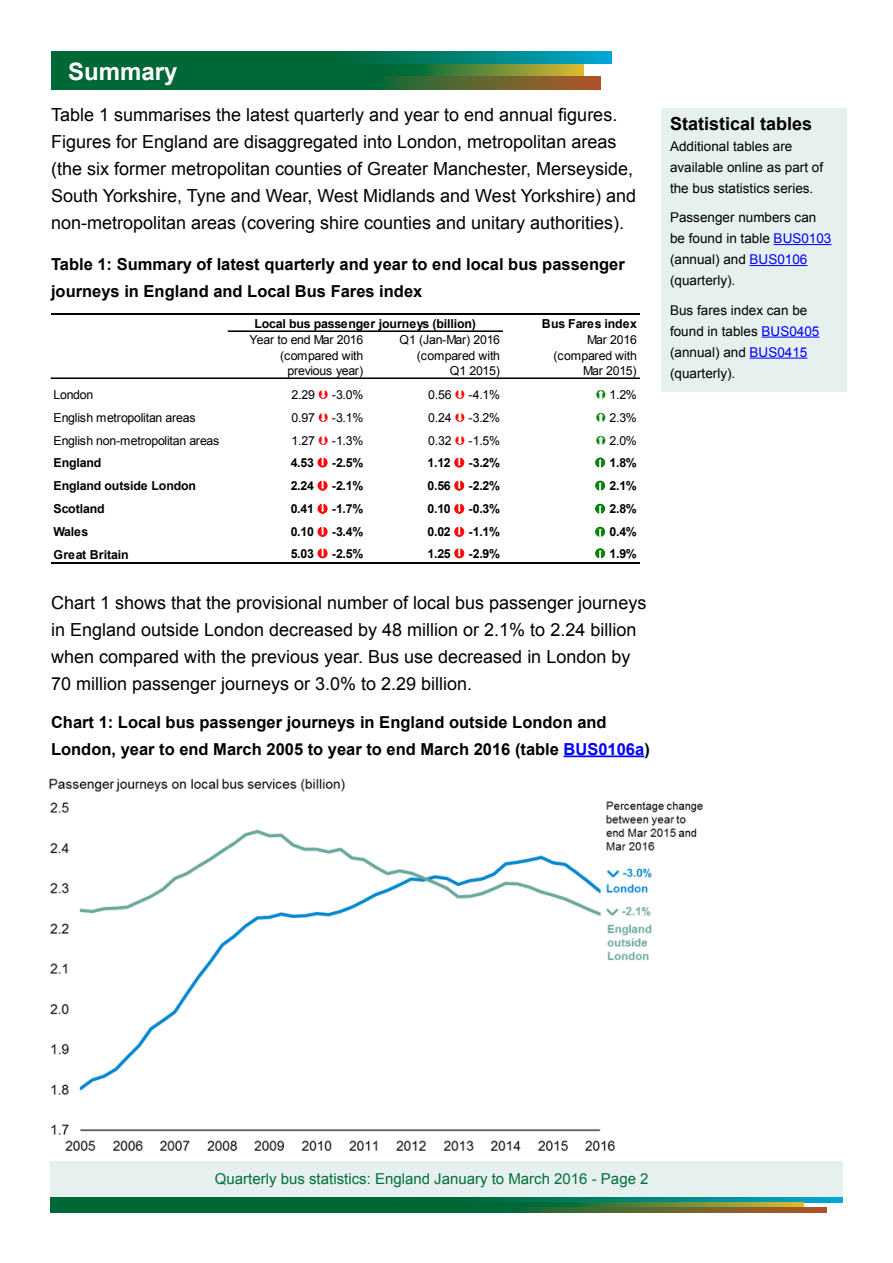
<style>
.page{position:relative;width:893px;height:1263px;background:#fff}
.page>*{position:absolute;margin:0;border:0;box-sizing:border-box;transform-origin:0 0}
.t1{font:700 24px "Arial";color:#fff}
.bold_intro_text{font:18px/27px "Arial";color:#000}
.t2{font:700 18px "Arial";color:#000}
.bold_intro_text-2{font:700 16.5px/27px "Arial";color:#000}
.t3{font:15px "Arial";color:#00703c}
.t4{font:13.5px/21px "Arial";color:#000}
.t5{font:12.3px/15.6px "Arial";letter-spacing:-.025em;color:#000;text-align:right}
.t6{font:700 12.3px "Arial";letter-spacing:-.01em;color:#000}
.s1{color:#00f}
</style>
<div class="page">
<div style="left:50px;top:1161px;width:792px;height:36px;background:#e6f0ee"></div>
<svg style="left:50px;top:1197px;width:792px;height:5px;background:#00765a"></svg>
<svg style="left:50px;top:1202px;width:753px;height:5px;background:#247437"></svg>
<svg style="left:50px;top:1207px;width:777px;height:6px;background:#286533"></svg>
<div style="left:662px;top:108px;width:185px;height:284px;background:#e6f0ee"></div>
<hr style="left:774px;top:244px;width:57px;height:1px;background:#00f">
<hr style="left:750px;top:265px;width:57px;height:1px;background:#00f">
<hr style="left:762px;top:337px;width:57px;height:1px;background:#00f">
<hr style="left:750px;top:358px;width:57px;height:1px;background:#00f">
<hr style="left:564px;top:755px;width:80px;height:2px;background:#00f">
<svg style="left:51px;top:64px;width:533px;height:13px;background:#247336"></svg>
<svg style="left:51px;top:51px;width:561px;height:13px;background:#00765a"></svg>
<svg style="left:51px;top:77px;width:550px;height:12px;background:#286533"></svg>
<svg style="left:52px;top:563px;width:587px;height:1px"></svg>
<hr style="left:51px;top:314px;width:588px;height:1px;background:#000">
<hr style="left:228px;top:331px;width:274px;height:1px;background:#000">
<hr style="left:51px;top:378px;width:588px;height:1px;background:#000">
<hr style="left:51px;top:562px;width:588px;height:1px;background:#000">
<img style="left:49px;top:778px;width:654px;height:373px">
<svg style="left:318px;top:458px;width:9px;height:9px"></svg>
<svg style="left:454px;top:458px;width:10px;height:9px"></svg>
<svg style="left:595px;top:458px;width:10px;height:9px"></svg>
<svg style="left:318px;top:481px;width:9px;height:9px"></svg>
<svg style="left:454px;top:481px;width:10px;height:9px"></svg>
<svg style="left:595px;top:481px;width:10px;height:9px"></svg>
<svg style="left:318px;top:504px;width:9px;height:10px"></svg>
<svg style="left:454px;top:504px;width:10px;height:10px"></svg>
<svg style="left:595px;top:504px;width:10px;height:9px"></svg>
<svg style="left:318px;top:527px;width:9px;height:10px"></svg>
<svg style="left:454px;top:527px;width:10px;height:10px"></svg>
<svg style="left:595px;top:527px;width:10px;height:10px"></svg>
<svg style="left:318px;top:549px;width:9px;height:9px"></svg>
<svg style="left:454px;top:549px;width:10px;height:9px"></svg>
<svg style="left:595px;top:548px;width:10px;height:10px"></svg>
<p class="t1" style="left:68px;top:56px;width:111px">Summary</p>
<p class="bold_intro_text" style="left:51px;top:102px;width:586px">Table 1 summarises the latest quarterly and year to end annual figures.<br>Figures for England are disaggregated into London, metropolitan areas (the six former metropolitan counties of Greater Manchester, Merseyside, South Yorkshire, Tyne and Wear, West Midlands and West Yorkshire) and non-metropolitan areas (covering shire counties and unitary authorities).</p>
<p class="bold_intro_text-2" style="left:51px;top:251px;width:575px">Table 1: Summary of latest quarterly and year to end local bus passenger journeys in England and Local Bus Fares index</p>
<p class="t6" style="left:542px;top:315px;width:97px">Bus Fares index</p>
<p class="t5" style="left:250px;top:332px;width:115px">Year to end Mar 2016</p>
<p class="t5" style="left:399px;top:332px;width:102px">Q1 (Jan-Mar) 2016</p>
<p class="t5" style="left:587px;top:332px;width:51px">Mar 2016</p>
<p class="t5" style="left:280px;top:348px;width:85px;text-align:center">(compared with previous year)</p>
<p class="t5" style="left:417px;top:348px;width:85px">(compared with<br>Q1 2015)</p>
<p class="t5" style="left:553px;top:348px;width:85px">(compared with<br>Mar 2015)</p>
<p class="t5" style="left:53px;top:387px;width:41px">London</p>
<p class="t5" style="left:292px;top:387px;width:25px">2.29</p>
<p class="t5" style="left:332px;top:387px;width:33px">-3.0%</p>
<p class="t5" style="left:428px;top:387px;width:25px">0.56</p>
<p class="t5" style="left:469px;top:387px;width:33px">-4.1%</p>
<p class="t5" style="left:609px;top:387px;width:29px">1.2%</p>
<p class="t5" style="left:53px;top:410px;width:144px">English metropolitan areas</p>
<p class="t5" style="left:292px;top:410px;width:25px">0.97</p>
<p class="t5" style="left:332px;top:410px;width:33px">-3.1%</p>
<p class="t5" style="left:428px;top:410px;width:25px">0.24</p>
<p class="t5" style="left:469px;top:410px;width:33px">-3.2%</p>
<p class="t5" style="left:609px;top:410px;width:29px">2.3%</p>
<p class="t5" style="left:53px;top:433px;width:167px">English non-metropolitan areas</p>
<p class="t5" style="left:292px;top:433px;width:25px">1.27</p>
<p class="t5" style="left:332px;top:433px;width:33px">-1.3%</p>
<p class="t5" style="left:428px;top:433px;width:25px">0.32</p>
<p class="t5" style="left:469px;top:433px;width:33px">-1.5%</p>
<p class="t5" style="left:609px;top:433px;width:29px">2.0%</p>
<p class="t6" style="left:53px;top:454px;width:49px">England</p>
<p class="t6" style="left:291px;top:454px;width:25px">4.53</p>
<p class="t6" style="left:332px;top:454px;width:33px">-2.5%</p>
<p class="t6" style="left:427px;top:454px;width:25px">1.12</p>
<p class="t6" style="left:469px;top:454px;width:33px">-3.2%</p>
<p class="t6" style="left:609px;top:454px;width:29px">1.8%</p>
<p class="t6" style="left:53px;top:478px;width:144px">England outside London</p>
<p class="t6" style="left:291px;top:478px;width:25px">2.24</p>
<p class="t6" style="left:332px;top:478px;width:33px">-2.1%</p>
<p class="t6" style="left:427px;top:478px;width:25px">0.56</p>
<p class="t6" style="left:469px;top:478px;width:33px">-2.2%</p>
<p class="t6" style="left:609px;top:478px;width:29px">2.1%</p>
<p class="t6" style="left:53px;top:501px;width:53px">Scotland</p>
<p class="t6" style="left:291px;top:501px;width:25px">0.41</p>
<p class="t6" style="left:332px;top:501px;width:33px">-1.7%</p>
<p class="t6" style="left:427px;top:501px;width:25px">0.10</p>
<p class="t6" style="left:469px;top:501px;width:33px">-0.3%</p>
<p class="t6" style="left:609px;top:501px;width:29px">2.8%</p>
<p class="t6" style="left:53px;top:524px;width:36px">Wales</p>
<p class="t6" style="left:291px;top:524px;width:25px">0.10</p>
<p class="t6" style="left:332px;top:524px;width:33px">-3.4%</p>
<p class="t6" style="left:427px;top:524px;width:25px">0.02</p>
<p class="t6" style="left:469px;top:524px;width:33px">-1.1%</p>
<p class="t6" style="left:609px;top:524px;width:29px">0.4%</p>
<p class="t6" style="left:53px;top:546px;width:77px">Great Britain</p>
<p class="t6" style="left:291px;top:545px;width:25px">5.03</p>
<p class="t6" style="left:332px;top:545px;width:33px">-2.5%</p>
<p class="t6" style="left:427px;top:545px;width:25px">1.25</p>
<p class="t6" style="left:469px;top:545px;width:33px">-2.9%</p>
<p class="t6" style="left:609px;top:545px;width:29px">1.9%</p>
<p class="t6" style="left:254px;top:315px;width:223px">Local bus passenger journeys (billion)</p>
<p class="bold_intro_text" style="left:51px;top:589px;width:597px">Chart 1 shows that the provisional number of local bus passenger journeys in England outside London decreased by 48 million or 2.1% to 2.24 billion when compared with the previous year. Bus use decreased in London by 70 million passenger journeys or 3.0% to 2.29 billion.</p>
<p class="bold_intro_text-2" style="left:51px;top:709px;width:600px">Chart 1: Local bus passenger journeys in England outside London and<br>London, year to end March 2005 to year to end March 2016 (table <span class="s1">BUS0106a</span>)</p>
<p class="t2" style="left:670px;top:111px;width:144px">Statistical tables</p>
<p class="t4" style="left:670px;top:136px;width:155px">Additional tables are available online as part of the bus statistics series.</p>
<p class="t4" style="left:670px;top:207px;width:163px">Passenger numbers can be found in table <span class="s1">BUS0103</span></p>
<p class="t4" style="left:670px;top:249px;width:139px">(annual) and <span class="s1">BUS0106</span></p>
<p class="t4" style="left:670px;top:270px;width:67px">(quarterly).</p>
<p class="t4" style="left:670px;top:300px;width:151px">Bus fares index can be found in tables <span class="s1">BUS0405 </span>(annual) and <span class="s1">BUS0415 </span>(quarterly).</p>
<p class="t3" style="left:215px;top:1169px;width:435px">Quarterly bus statistics: England January to March 2016 - Page 2</p>
</div>
